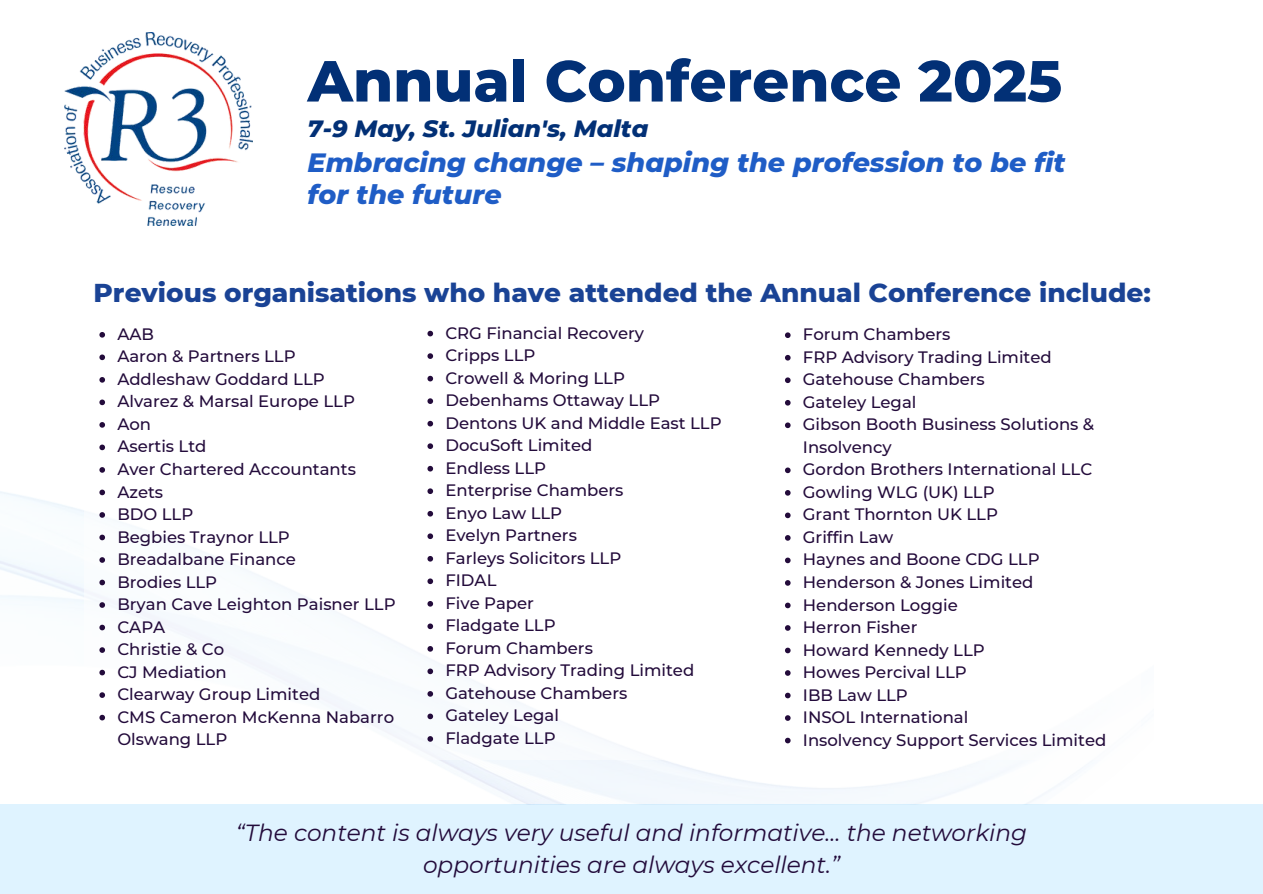
<style>
.page{position:relative;width:1263px;height:894px;background:#fff}
.page>*{position:absolute;margin:0;border:0;box-sizing:border-box;transform-origin:0 0}
.t1{font:800 57.75px "Montserrat";color:#023076}
.t2{font:italic 800 27px/31.5px "Montserrat";color:#1f5dc6}
.t3{font:800 26.4px "Montserrat";color:#1a4395}
.t4{font:italic 800 24px "Montserrat";color:#023076}
.t5{font:italic 23.25px/31.5px "Montserrat";color:#230b3b;text-align:center}
.t6{font:500 16.5px/22.5px "Montserrat";color:#230b3b}
</style>
<div class="page">
<div style="left:0;top:804px;width:1263px;height:89px;background:#dff3ff"></div>
<svg style="left:427px;top:330px;width:6px;height:6px"></svg>
<svg style="left:427px;top:353px;width:6px;height:6px"></svg>
<svg style="left:427px;top:375px;width:6px;height:6px"></svg>
<svg style="left:427px;top:398px;width:6px;height:6px"></svg>
<svg style="left:427px;top:420px;width:6px;height:6px"></svg>
<svg style="left:427px;top:443px;width:6px;height:6px"></svg>
<svg style="left:427px;top:465px;width:6px;height:6px"></svg>
<svg style="left:427px;top:488px;width:6px;height:6px"></svg>
<svg style="left:427px;top:510px;width:6px;height:6px"></svg>
<svg style="left:427px;top:533px;width:6px;height:6px"></svg>
<svg style="left:427px;top:556px;width:6px;height:5px"></svg>
<svg style="left:427px;top:578px;width:6px;height:6px"></svg>
<svg style="left:427px;top:601px;width:6px;height:5px"></svg>
<svg style="left:427px;top:623px;width:6px;height:6px"></svg>
<svg style="left:427px;top:646px;width:6px;height:5px"></svg>
<svg style="left:427px;top:668px;width:6px;height:6px"></svg>
<svg style="left:427px;top:691px;width:6px;height:5px"></svg>
<svg style="left:427px;top:713px;width:6px;height:6px"></svg>
<svg style="left:427px;top:736px;width:6px;height:5px"></svg>
<svg style="left:99px;top:332px;width:6px;height:5px"></svg>
<svg style="left:99px;top:354px;width:6px;height:6px"></svg>
<svg style="left:99px;top:377px;width:6px;height:5px"></svg>
<svg style="left:99px;top:399px;width:6px;height:6px"></svg>
<svg style="left:99px;top:422px;width:6px;height:5px"></svg>
<svg style="left:99px;top:444px;width:6px;height:6px"></svg>
<svg style="left:99px;top:467px;width:6px;height:5px"></svg>
<svg style="left:99px;top:489px;width:6px;height:6px"></svg>
<svg style="left:99px;top:512px;width:6px;height:5px"></svg>
<svg style="left:99px;top:534px;width:6px;height:6px"></svg>
<svg style="left:99px;top:557px;width:6px;height:5px"></svg>
<svg style="left:99px;top:579px;width:6px;height:6px"></svg>
<svg style="left:99px;top:602px;width:6px;height:5px"></svg>
<svg style="left:99px;top:624px;width:6px;height:6px"></svg>
<svg style="left:99px;top:647px;width:6px;height:5px"></svg>
<svg style="left:99px;top:669px;width:6px;height:6px"></svg>
<svg style="left:99px;top:692px;width:6px;height:5px"></svg>
<svg style="left:99px;top:714px;width:6px;height:6px"></svg>
<svg style="left:785px;top:332px;width:6px;height:6px"></svg>
<svg style="left:785px;top:355px;width:6px;height:5px"></svg>
<svg style="left:785px;top:377px;width:6px;height:6px"></svg>
<svg style="left:785px;top:400px;width:6px;height:5px"></svg>
<svg style="left:785px;top:422px;width:6px;height:6px"></svg>
<svg style="left:785px;top:467px;width:6px;height:6px"></svg>
<svg style="left:785px;top:490px;width:6px;height:5px"></svg>
<svg style="left:785px;top:512px;width:6px;height:6px"></svg>
<svg style="left:785px;top:535px;width:6px;height:5px"></svg>
<svg style="left:785px;top:557px;width:6px;height:6px"></svg>
<svg style="left:785px;top:580px;width:6px;height:5px"></svg>
<svg style="left:785px;top:602px;width:6px;height:6px"></svg>
<svg style="left:785px;top:625px;width:6px;height:5px"></svg>
<svg style="left:785px;top:647px;width:6px;height:6px"></svg>
<svg style="left:785px;top:670px;width:6px;height:5px"></svg>
<svg style="left:785px;top:692px;width:6px;height:6px"></svg>
<svg style="left:785px;top:715px;width:6px;height:5px"></svg>
<svg style="left:785px;top:737px;width:6px;height:6px"></svg>
<img style="left:65px;top:33px;width:188px;height:192px">
<p class="t1" style="left:308px;top:46px;width:756px">Annual Conference 2025</p>
<p class="t4" style="left:308px;top:114px;width:342px">7-9 May, St. Julian's, Malta</p>
<p class="t2" style="left:308px;top:146px;width:760px">Embracing change – shaping the profession to be fit for the future</p>
<p class="t3" style="left:94px;top:276px;width:1059px">Previous organisations who have attended the Annual Conference include:</p>
<p class="t6" style="left:117px;top:322px;width:38px">AAB</p>
<p class="t6" style="left:117px;top:345px;width:180px">Aaron &amp; Partners LLP</p>
<p class="t6" style="left:117px;top:367px;width:209px">Addleshaw Goddard LLP</p>
<p class="t6" style="left:117px;top:390px;width:239px">Alvarez &amp; Marsal Europe LLP</p>
<p class="t6" style="left:117px;top:412px;width:35px">Aon</p>
<p class="t6" style="left:117px;top:435px;width:91px">Asertis Ltd</p>
<p class="t6" style="left:117px;top:457px;width:240px">Aver Chartered Accountants</p>
<p class="t6" style="left:117px;top:480px;width:47px">Azets</p>
<p class="t6" style="left:117px;top:502px;width:77px">BDO LLP</p>
<p class="t6" style="left:117px;top:525px;width:174px">Begbies Traynor LLP</p>
<p class="t6" style="left:117px;top:547px;width:180px">Breadalbane Finance</p>
<p class="t6" style="left:117px;top:570px;width:101px">Brodies LLP</p>
<p class="t6" style="left:117px;top:592px;width:280px">Bryan Cave Leighton Paisner LLP</p>
<p class="t6" style="left:117px;top:615px;width:49px">CAPA</p>
<p class="t6" style="left:117px;top:637px;width:108px">Christie &amp; Co</p>
<p class="t6" style="left:117px;top:660px;width:111px">CJ Mediation</p>
<p class="t6" style="left:117px;top:682px;width:205px">Clearway Group Limited</p>
<p class="t6" style="left:117px;top:705px;width:278px">CMS Cameron McKenna Nabarro<br>Olswang LLP</p>
<p class="t6" style="left:445px;top:321px;width:200px">CRG Financial Recovery</p>
<h1 class="t6" style="left:445px;top:344px;width:91px">Cripps LLP</h1>
<h2 class="t6" style="left:445px;top:366px;width:181px">Crowell &amp; Moring LLP</h2>
<h2 class="t6" style="left:445px;top:389px;width:216px">Debenhams Ottaway LLP</h2>
<p class="t6" style="left:445px;top:411px;width:278px">Dentons UK and Middle East LLP</p>
<p class="t6" style="left:445px;top:434px;width:149px">DocuSoft Limited</p>
<p class="t6" style="left:445px;top:456px;width:102px">Endless LLP</p>
<p class="t6" style="left:445px;top:479px;width:180px">Enterprise Chambers</p>
<p class="t6" style="left:445px;top:501px;width:118px">Enyo Law LLP</p>
<p class="t6" style="left:445px;top:524px;width:133px">Evelyn Partners</p>
<p class="t6" style="left:445px;top:546px;width:177px">Farleys Solicitors LLP</p>
<p class="t6" style="left:445px;top:569px;width:53px">FIDAL</p>
<p class="t6" style="left:445px;top:591px;width:90px">Five Paper</p>
<p class="t6" style="left:445px;top:614px;width:112px">Fladgate LLP</p>
<p class="t6" style="left:445px;top:636px;width:149px">Forum Chambers</p>
<p class="t6" style="left:445px;top:659px;width:250px">FRP Advisory Trading Limited</p>
<p class="t6" style="left:445px;top:681px;width:183px">Gatehouse Chambers</p>
<p class="t6" style="left:445px;top:704px;width:115px">Gateley Legal</p>
<p class="t6" style="left:445px;top:726px;width:112px">Fladgate LLP</p>
<p class="t6" style="left:803px;top:323px;width:149px">Forum Chambers</p>
<p class="t6" style="left:803px;top:345px;width:250px">FRP Advisory Trading Limited</p>
<p class="t6" style="left:803px;top:368px;width:183px">Gatehouse Chambers</p>
<p class="t6" style="left:803px;top:390px;width:115px">Gateley Legal</p>
<p class="t6" style="left:803px;top:413px;width:293px">Gibson Booth Business Solutions &amp;<br>Insolvency</p>
<p class="t6" style="left:803px;top:458px;width:291px">Gordon Brothers International LLC</p>
<p class="t6" style="left:803px;top:480px;width:193px">Gowling WLG (UK) LLP</p>
<p class="t6" style="left:803px;top:503px;width:197px">Grant Thornton UK LLP</p>
<p class="t6" style="left:803px;top:525px;width:92px">Griffin Law</p>
<p class="t6" style="left:803px;top:548px;width:238px">Haynes and Boone CDG LLP</p>
<p class="t6" style="left:803px;top:570px;width:232px">Henderson &amp; Jones Limited</p>
<p class="t6" style="left:803px;top:593px;width:156px">Henderson Loggie</p>
<p class="t6" style="left:803px;top:615px;width:116px">Herron Fisher</p>
<p class="t6" style="left:803px;top:638px;width:183px">Howard Kennedy LLP</p>
<p class="t6" style="left:803px;top:660px;width:165px">Howes Percival LLP</p>
<p class="t6" style="left:803px;top:683px;width:106px">IBB Law LLP</p>
<p class="t6" style="left:803px;top:705px;width:167px">INSOL International</p>
<p class="t6" style="left:803px;top:728px;width:305px">Insolvency Support Services Limited</p>
<p class="t5" style="left:236px;top:817px;width:793px">“The content is always very useful and informative… the networking opportunities are always excellent.”</p>
</div>
